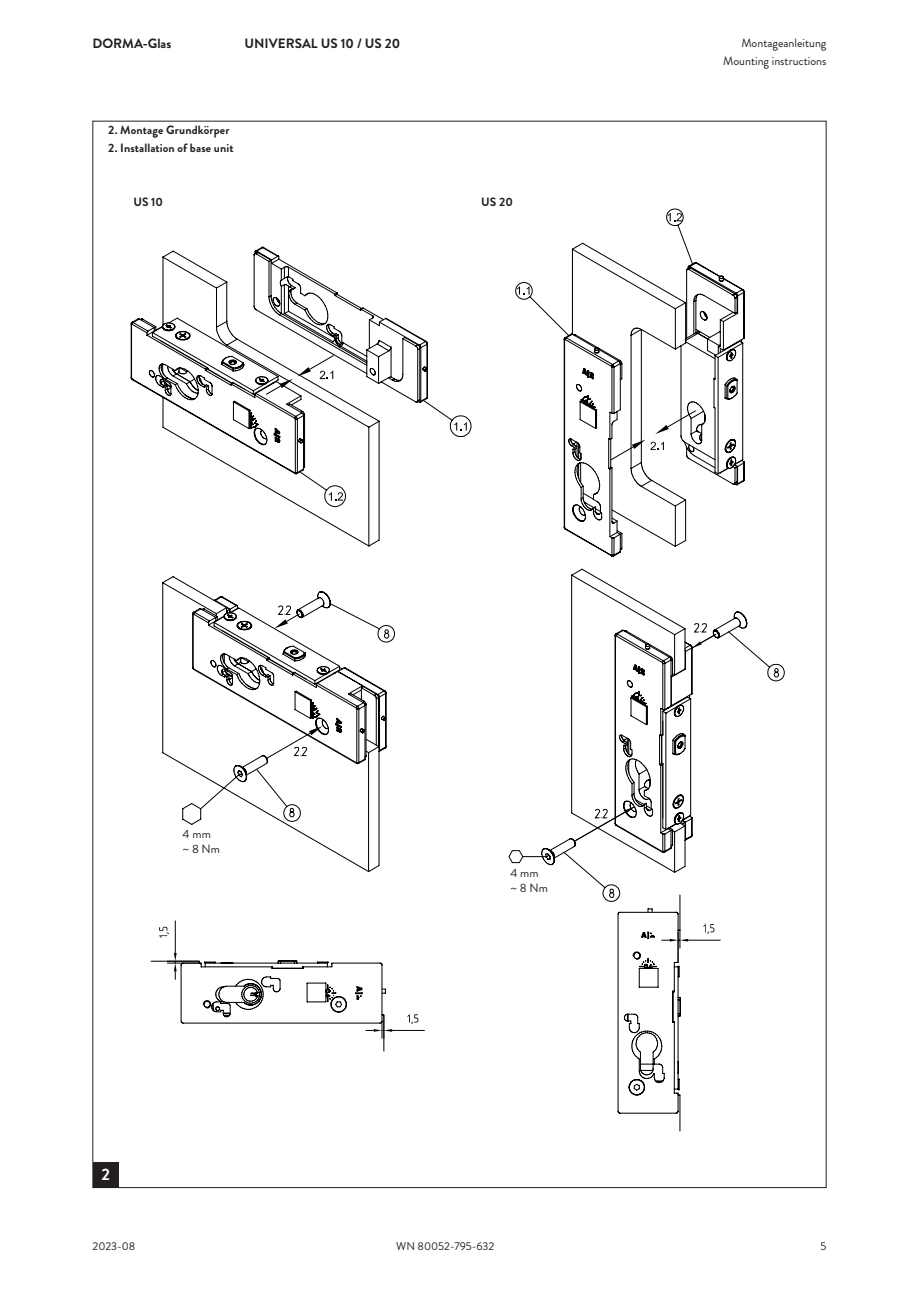
<style>
.page{position:relative;width:919px;height:1289px;background:#fff}
.page>*{position:absolute;margin:0;border:0;box-sizing:border-box;transform-origin:0 0}
.DORMA_Nummerierung{font:700 16.5px "Brandon Grotesque";color:#fff}
.t1{font:700 13.5px "Brandon Grotesque";color:#231f20}
.DORMA_Headlines{font:700 12px "Brandon Grotesque";letter-spacing:.01em;color:#231f20}
.DORMA_Text_in_Grafik{font:12px/18px "Brandon Grotesque";color:#231f20;text-align:right}
.t2{font:11.25px "Brandon Grotesque";color:#231f20}
</style>
<div class="page">
<div style="left:93px;top:1161px;width:25px;height:26px;background:#231f20"></div>
<svg style="left:132px;top:250px;width:70px;height:197px"></svg>
<svg style="left:195px;top:267px;width:112px;height:183px"></svg>
<svg style="left:696px;top:262px;width:48px;height:224px"></svg>
<svg style="left:571px;top:209px;width:125px;height:66px"></svg>
<svg style="left:201px;top:355px;width:97px;height:151px"></svg>
<svg style="left:298px;top:275px;width:426px;height:282px"></svg>
<svg style="left:159px;top:568px;width:585px;height:563px"></svg>
<p class="t1" style="left:92px;top:34px;width:80px">DORMA-Glas</p>
<p class="t1" style="left:244px;top:34px;width:157px">UNIVERSAL US 10 / US 20</p>
<p class="DORMA_Text_in_Grafik" style="left:723px;top:34px;width:105px">Montageanleitung<br>Mounting instructions</p>
<p class="DORMA_Headlines" style="left:108px;top:122px;width:123px">2. Montage Grundkörper</p>
<p class="DORMA_Headlines" style="left:108px;top:140px;width:127px">2. Installation of base unit</p>
<p class="DORMA_Headlines" style="left:133px;top:194px;width:31px">US 10</p>
<p class="DORMA_Headlines" style="left:481px;top:194px;width:33px">US 20</p>
<p class="DORMA_Text_in_Grafik" style="left:183px;top:825px;width:30px">4 mm</p>
<p class="DORMA_Text_in_Grafik" style="left:183px;top:840px;width:39px">~ 8 Nm</p>
<p class="DORMA_Nummerierung" style="left:101px;top:1163px;width:10px">2</p>
<p class="DORMA_Text_in_Grafik" style="left:510px;top:864px;width:30px">4 mm</p>
<p class="DORMA_Text_in_Grafik" style="left:510px;top:879px;width:39px">~ 8 Nm</p>
<p class="t2" style="left:396px;top:1237px;width:100px">WN 80052-795-632</p>
<p class="t2" style="left:92px;top:1237px;width:44px">2023-08</p>
<p class="t2" style="left:820px;top:1237px;width:7px">5</p>
</div>
